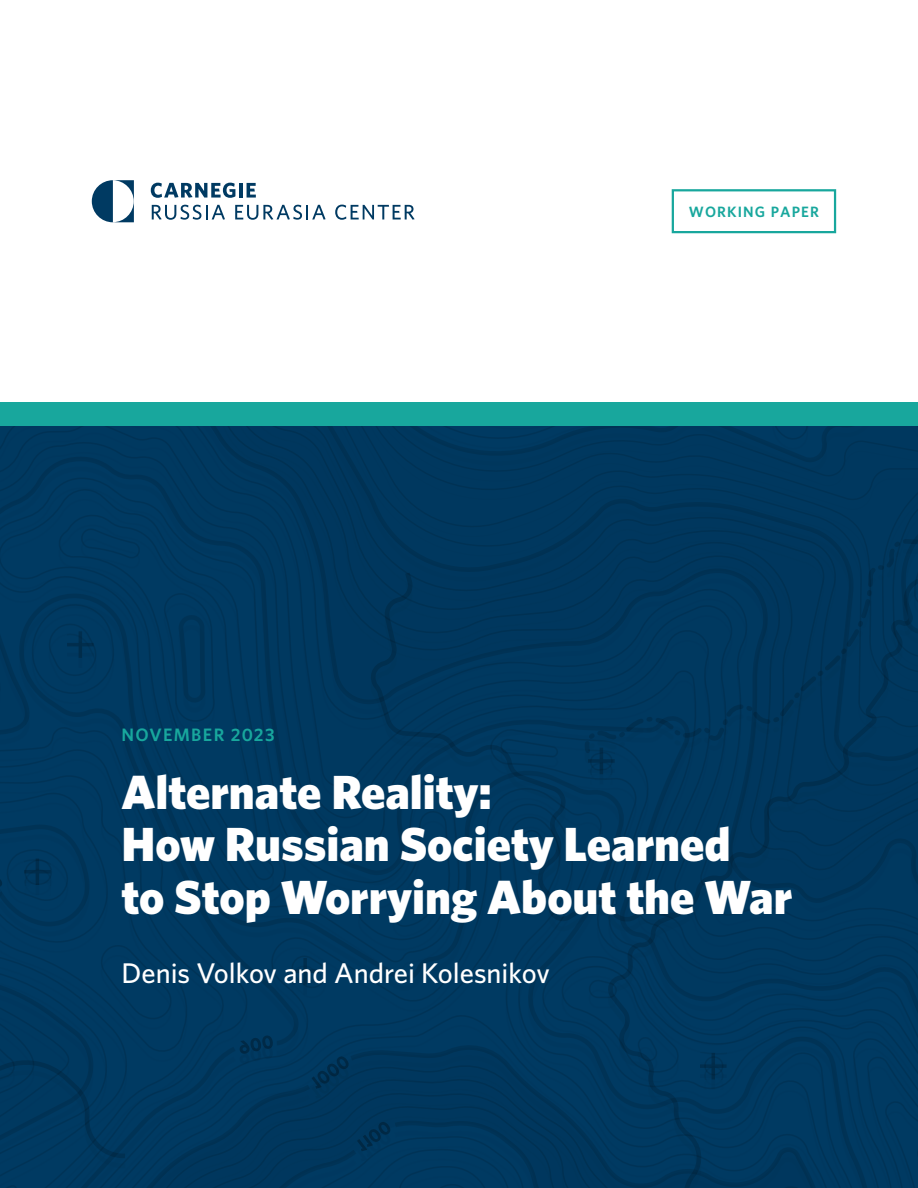
<style>
.page{position:relative;width:918px;height:1188px;background:#fff}
.page>*{position:absolute;margin:0;border:0;box-sizing:border-box;transform-origin:0 0}
.t1{font:900 48px/52.5px "Whitney";color:#fff}
.t2{font:500 28.5px "Whitney";color:#fff}
.t3{font:600 18px "Whitney";letter-spacing:.075em;color:#18a79d}
.t4{font:600 15px "Whitney";letter-spacing:.075em;color:#18a79d}
</style>
<div class="page">
<div style="left:0;top:403px;width:918px;height:785px;background:#003a62"></div>
<svg style="left:152px;top:205px;width:73px;height:15px"></svg>
<svg style="left:235px;top:205px;width:91px;height:15px"></svg>
<svg style="left:335px;top:205px;width:80px;height:15px"></svg>
<svg style="left:151px;top:183px;width:84px;height:15px"></svg>
<hr style="left:239px;top:183px;width:4px;height:15px;background:#003a62">
<svg style="left:247px;top:183px;width:9px;height:15px"></svg>
<svg style="left:92px;top:180px;width:42px;height:42px"></svg>
<div style="left:672px;top:189px;width:164px;height:44px;border:2px solid #18a79d"></div>
<div style="left:0;top:402px;width:918px;height:24px;background:#18a79d"></div>
<p class="t4" style="left:689px;top:202px;width:132px">WORKING PAPER</p>
<p class="t3" style="left:121px;top:723px;width:155px">NOVEMBER 2023</p>
<p class="t1" style="left:121px;top:764px;width:672px">Alternate Reality:<br>How Russian Society Learned<br>to Stop Worrying About the War</p>
<p class="t2" style="left:121px;top:954px;width:430px">Denis Volkov and Andrei Kolesnikov</p>
</div>
